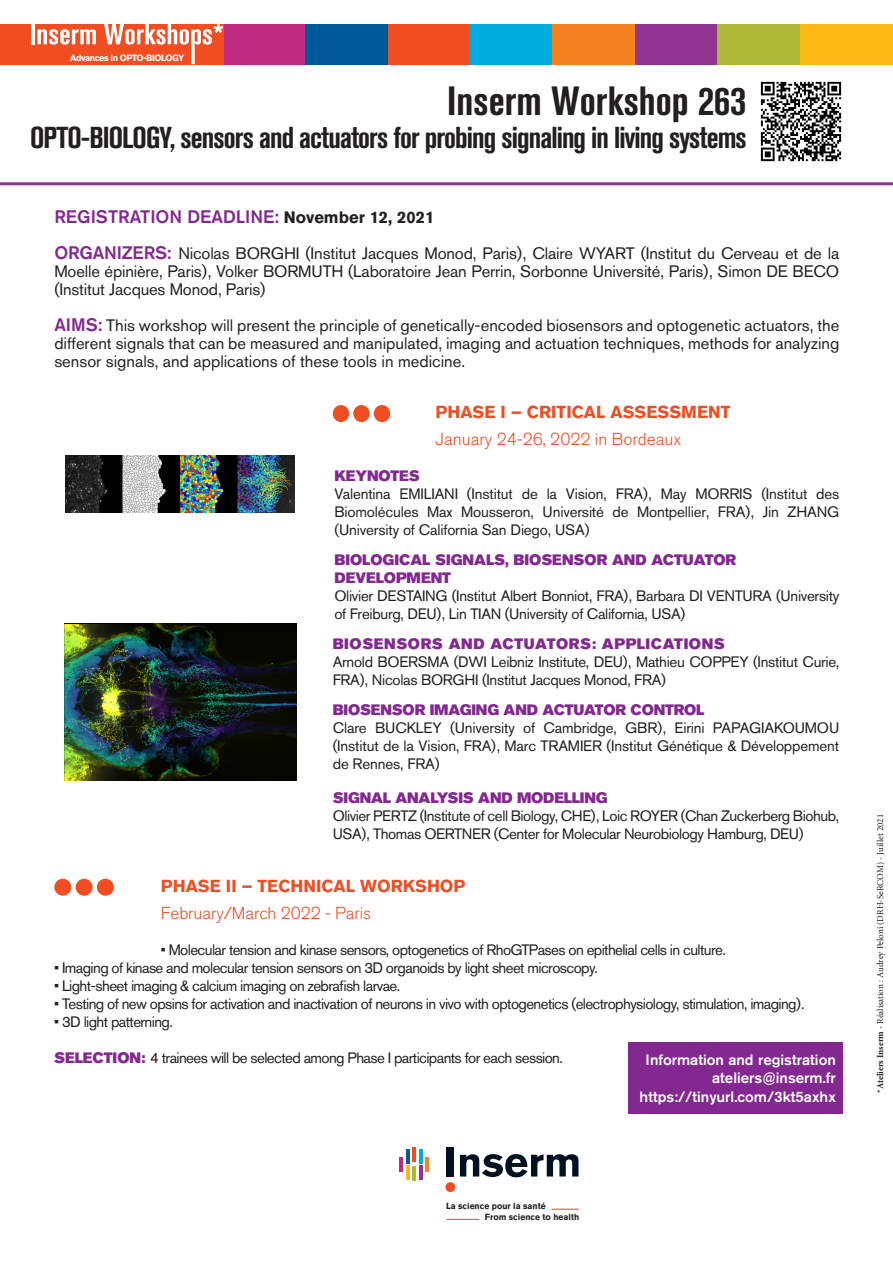
<style>
.page{position:relative;width:893px;height:1263px;background:#fff}
.page>*{position:absolute;margin:0;border:0;box-sizing:border-box;transform-origin:0 0}
.t1{font:700 condensed 40.5px "Akzidenz Grotesk BQ";color:#231f20}
.t2{font:700 condensed 30px "Akzidenz Grotesk BQ";letter-spacing:-.03em;color:#231f20}
.t3{font:500 18px "Akzidenz Grotesk BQ";color:#832890}
.t4{font:300 17.25px "Akzidenz Grotesk BQ";color:#f04d22}
.t5{font:700 17.25px "Akzidenz Grotesk BQ";color:#f04d22}
.t6{font:16.5px/18px "Akzidenz Grotesk BQ";letter-spacing:-.005em;color:#231f20;text-align:justify}
.t7{font:15px/18px "Akzidenz Grotesk BQ";letter-spacing:-.03em;color:#231f20}
.t8{font:15px/18px "Akzidenz Grotesk BQ Super";color:#832890}
.t9{font:500 15px "Akzidenz Grotesk BQ";color:#fff}
.t10{font:15px "Akzidenz Grotesk BQ Super";letter-spacing:.04em;color:#832890}
.t11{font:9px "Minion Pro";color:#231f20}
.t12{font:700 9px "Akzidenz Grotesk BQ";letter-spacing:-.05em;color:#fff}
.t13{font:700 8.85px/10.2px "Akzidenz Grotesk BQ";color:#231f20}
.s1{font-weight:700;font-size:16.5px;color:#231f20}
.s2{font-weight:500;font-size:18px;color:#832890}
.s3{font-family:"Akzidenz Grotesk BQ Super";color:#832890}
.s4{font-weight:700}
</style>
<div class="page">
<svg style="left:0;top:64px;width:893px;height:121px"></svg>
<div style="left:223px;top:24px;width:83px;height:40px;background:#be2a7f"></div>
<div style="left:0;top:24px;width:223px;height:40px;background:#f04d22"></div>
<div style="left:306px;top:24px;width:82px;height:40px;background:#005999"></div>
<div style="left:388px;top:24px;width:82px;height:40px;background:#f04d22"></div>
<div style="left:470px;top:24px;width:83px;height:40px;background:#00acdd"></div>
<div style="left:553px;top:24px;width:82px;height:40px;background:#f58220"></div>
<div style="left:635px;top:24px;width:83px;height:40px;background:#903393"></div>
<div style="left:718px;top:24px;width:82px;height:40px;background:#aeb837"></div>
<div style="left:800px;top:24px;width:93px;height:40px;background:#fcb814"></div>
<div style="left:333px;top:405px;width:16px;height:17px;background:#f04d22;border-radius:50%"></div>
<div style="left:374px;top:405px;width:16px;height:17px;background:#f04d22;border-radius:50%"></div>
<div style="left:353px;top:405px;width:17px;height:17px;background:#f04d22;border-radius:50%"></div>
<hr style="left:31px;top:24px;width:4px;height:20px;background:#fff">
<svg style="left:37px;top:29px;width:59px;height:16px"></svg>
<svg style="left:104px;top:24px;width:119px;height:40px"></svg>
<img style="left:66px;top:455px;width:229px;height:58px">
<div style="left:447px;top:1147px;width:7px;height:29px;background:#001123"></div>
<svg style="left:445px;top:1154px;width:133px;height:38px"></svg>
<hr style="left:425px;top:1157px;width:4px;height:15px;background:#f58220">
<hr style="left:419px;top:1148px;width:3px;height:15px;background:#00acdd">
<hr style="left:419px;top:1165px;width:3px;height:15px;background:#903393">
<hr style="left:412px;top:1147px;width:4px;height:15px;background:#f04d22">
<hr style="left:412px;top:1166px;width:4px;height:15px;background:#aeb837">
<hr style="left:406px;top:1148px;width:4px;height:15px;background:#005999">
<hr style="left:406px;top:1165px;width:4px;height:15px;background:#fcb814">
<hr style="left:399px;top:1157px;width:4px;height:15px;background:#be2a7f">
<svg style="left:552px;top:1209px;width:27px;height:1px"></svg>
<hr style="left:447px;top:1219px;width:32px;height:1px;background:#f04d22">
<div style="left:54px;top:879px;width:17px;height:17px;background:#f04d22;border-radius:50%"></div>
<div style="left:97px;top:879px;width:17px;height:17px;background:#f04d22;border-radius:50%"></div>
<div style="left:76px;top:879px;width:17px;height:17px;background:#f04d22;border-radius:50%"></div>
<div style="left:628px;top:1042px;width:214px;height:72px;background:#832890"></div>
<img style="left:64px;top:623px;width:232px;height:157px">
<img style="left:751px;top:69px;width:104px;height:104px">
<img style="left:758px;top:79px;width:86px;height:86px">
<p class="t12" style="left:70px;top:53px;width:116px">Advances in OPTO-BIOLOGY</p>
<p class="t1" style="left:447px;top:78px;width:300px">Inserm Workshop 263</p>
<p class="t2" style="left:30px;top:121px;width:718px">OPTO-BIOLOGY, sensors and actuators for probing signaling in living systems</p>
<p class="t3" style="left:54px;top:206px;width:381px">REGISTRATION DEADLINE: <span class="s1">November 12, 2021</span></p>
<p class="t6" style="left:54px;top:244px;width:786px"><span class="s2">ORGANIZERS:</span> Nicolas BORGHI (Institut Jacques Monod, Paris), Claire WYART (Institut du Cerveau et de la Moelle épinière, Paris), Volker BORMUTH (Laboratoire Jean Perrin, Sorbonne Université, Paris), Simon DE BECO (Institut Jacques Monod, Paris)</p>
<p class="t6" style="left:54px;top:316px;width:786px"><span class="s2">AIMS:</span> This workshop will present the principle of genetically-encoded biosensors and optogenetic actuators, the different signals that can be measured and manipulated, imaging and actuation techniques, methods for analyzing sensor signals, and applications of these tools in medicine.</p>
<p class="t5" style="left:436px;top:402px;width:296px">PHASE I – CRITICAL ASSESSMENT</p>
<p class="t4" style="left:436px;top:429px;width:247px">January 24-26, 2022 in Bordeaux</p>
<p class="t8" style="left:334px;top:467px;width:87px">KEYNOTES</p>
<p class="t7" style="left:334px;top:485px;width:506px;text-align:justify">Valentina EMILIANI (Institut de la Vision, FRA), May MORRIS (Institut des Biomolécules Max Mousseron, Université de Montpellier, FRA), Jin ZHANG (University of California San Diego, USA)</p>
<p class="t8" style="left:334px;top:551px;width:403px">BIOLOGICAL SIGNALS, BIOSENSOR AND ACTUATOR<br>DEVELOPMENT</p>
<p class="t7" style="left:334px;top:587px;width:506px">Olivier DESTAING (Institut Albert Bonniot, FRA), Barbara DI VENTURA (University of Freiburg, DEU), Lin TIAN (University of California, USA)</p>
<p class="t10" style="left:333px;top:635px;width:394px">BIOSENSORS AND ACTUATORS: APPLICATIONS</p>
<p class="t7" style="left:333px;top:653px;width:508px">Arnold BOERSMA (DWI Leibniz Institute, DEU), Mathieu COPPEY (Institut Curie,<br>FRA), Nicolas BORGHI (Institut Jacques Monod, FRA)</p>
<p class="t8" style="left:333px;top:701px;width:373px">BIOSENSOR IMAGING AND ACTUATOR CONTROL</p>
<p class="t7" style="left:333px;top:719px;width:508px;text-align:justify">Clare BUCKLEY (University of Cambridge, GBR), Eirini PAPAGIAKOUMOU (Institut de la Vision, FRA), Marc TRAMIER (Institut Génétique &amp; Développement de Rennes, FRA)</p>
<p class="t8" style="left:333px;top:788px;width:276px">SIGNAL ANALYSIS AND MODELLING</p>
<p class="t7" style="left:333px;top:806px;width:508px">Olivier PERTZ (Institute of cell Biology, CHE), Loic ROYER (Chan Zuckerberg Biohub,<br>USA), Thomas OERTNER (Center for Molecular Neurobiology Hamburg, DEU)</p>
<p class="t5" style="left:161px;top:876px;width:306px">PHASE II – TECHNICAL WORKSHOP</p>
<p class="t4" style="left:161px;top:903px;width:212px">February/March 2022 - Paris</p>
<p class="t7" style="left:161px;top:940px;width:566px">• Molecular tension and kinase sensors, optogenetics of RhoGTPases on epithelial cells in culture.</p>
<p class="t7" style="left:54px;top:958px;width:545px">• Imaging of kinase and molecular tension sensors on 3D organoids by light sheet microscopy.</p>
<p class="t7" style="left:54px;top:976px;width:348px">• Light-sheet imaging &amp; calcium imaging on zebrafish larvae.</p>
<p class="t7" style="left:54px;top:994px;width:752px">• Testing of new opsins for activation and inactivation of neurons in vivo with optogenetics (electrophysiology, stimulation, imaging).</p>
<p class="t7" style="left:54px;top:1012px;width:120px">• 3D light patterning.</p>
<p class="t7" style="left:54px;top:1048px;width:510px"><span class="s3">SELECTION:</span> 4 trainees will be selected among Phase I participants for each session.</p>
<p class="t9" style="left:646px;top:1051px;width:192px">Information and registration</p>
<p class="t9" style="left:712px;top:1069px;width:125px">ateliers@inserm.fr</p>
<p class="t9" style="left:640px;top:1087px;width:198px">https://tinyurl.com/3kt5axhx</p>
<p class="t11" style="left:874px;top:1093px;width:280px;rotate:-90deg"><span class="s4">*Ateliers Inserm -</span> Réalisation : Audrey Peloni (DRH-SeRCOM) - Juillet 2021</p>
<p class="t13" style="left:485px;top:1201px;width:96px;text-indent:-39px">La science pour la santé<br>From science to health</p>
</div>
